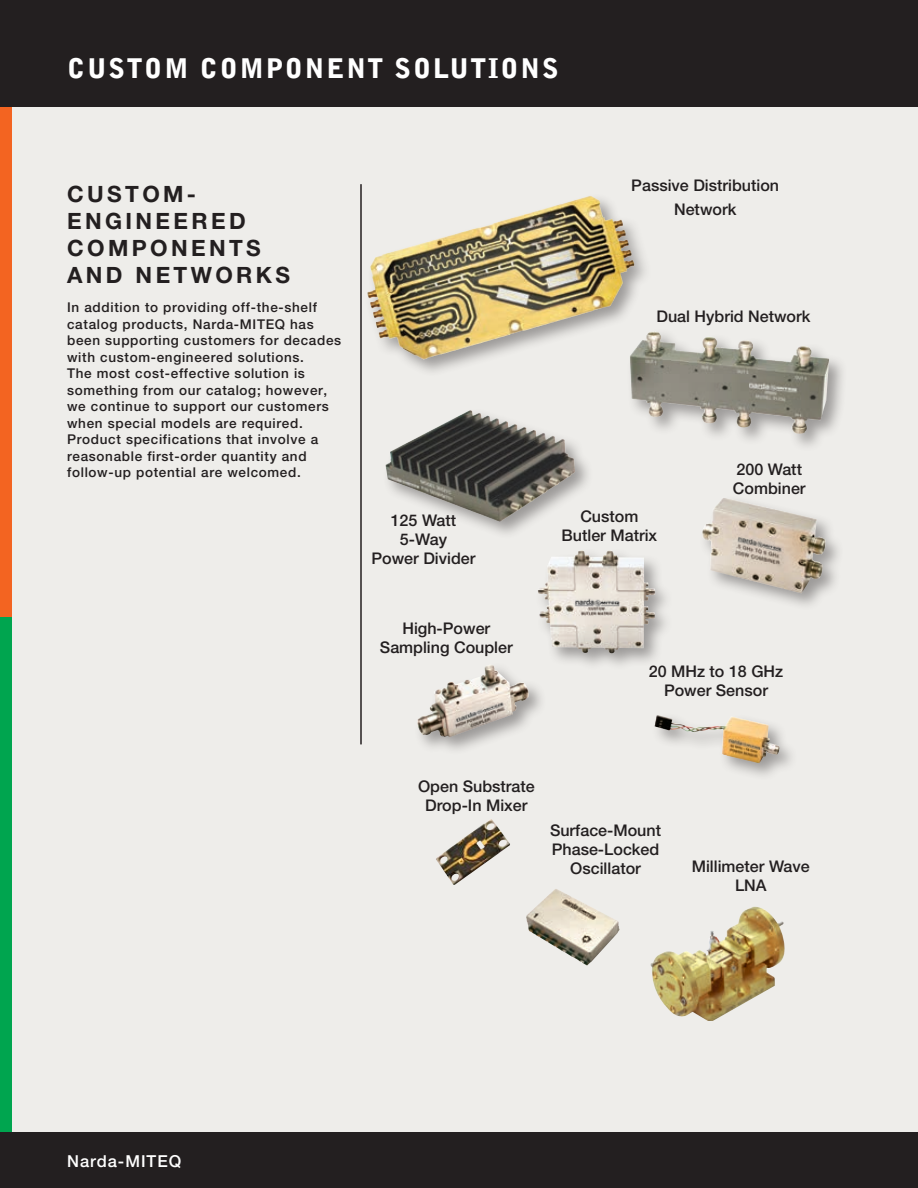
<style>
.page{position:relative;width:918px;height:1188px;background:#fff}
.page>*{position:absolute;margin:0;border:0;box-sizing:border-box;transform-origin:0 0}
.t1{font:900 27px "Bell Gothic BT";letter-spacing:.075em;color:#fff}
.Header_All_Caps_1{font:700 22.5px/27px "Helvetica Neue";letter-spacing:.15em;color:#231f20}
.t2{font:500 16.5px "Helvetica Neue";letter-spacing:.06em;color:#fff}
.t3{font:500 16.05px/19px "Helvetica Neue";color:#231f20;text-align:center}
.t4{font:500 13.5px/16.5px "Helvetica Neue";letter-spacing:.05em;color:#231f20}
</style>
<div class="page">
<div style="left:0;top:101px;width:918px;height:1032px;background:#eeedea"></div>
<div style="left:0;top:104px;width:12px;height:518px;background:#f36421"></div>
<div style="left:0;top:618px;width:12px;height:518px;background:#00a54f"></div>
<div style="left:0;top:0;width:918px;height:107px;background:#231f20"></div>
<div style="left:0;top:1133px;width:918px;height:55px;background:#231f20"></div>
<div style="left:364px;top:192px;width:484px;height:590px;background:#231f20;opacity:.4"></div>
<img style="left:449px;top:196px;width:141px;height:40px">
<hr style="left:360px;top:184px;width:2px;height:560px;background:#231f20">
<img style="left:650px;top:907px;width:135px;height:114px">
<img style="left:526px;top:889px;width:94px;height:77px">
<img style="left:436px;top:819px;width:74px;height:66px">
<p class="t1" style="left:67px;top:51px;width:493px">CUSTOM COMPONENT SOLUTIONS</p>
<p class="Header_All_Caps_1" style="left:67px;top:180px;width:224px">CUSTOM-<br>ENGINEERED<br>COMPONENTS<br>AND NETWORKS</p>
<p class="t4" style="left:67px;top:299px;width:276px">In addition to providing off-the-shelf catalog products, Narda-MITEQ has been supporting customers for decades with custom-engineered solutions.<br>The most cost-effective solution is something from our catalog; however, we continue to support our customers when special models are required.<br>Product specifications that involve a reasonable first-order quantity and follow-up potential are welcomed.</p>
<p class="t3" style="left:631px;top:176px;width:149px">Passive Distribution</p>
<p class="t3" style="left:674px;top:199px;width:64px">Network</p>
<p class="t3" style="left:656px;top:307px;width:156px">Dual Hybrid Network</p>
<p class="t3" style="left:736px;top:460px;width:67px">200 Watt</p>
<p class="t3" style="left:733px;top:479px;width:74px">Combiner</p>
<p class="t2" style="left:67px;top:1151px;width:116px">Narda-MITEQ</p>
<p class="t3" style="left:391px;top:511px;width:67px">125 Watt</p>
<p class="t3" style="left:400px;top:530px;width:49px">5-Way</p>
<p class="t3" style="left:371px;top:549px;width:106px">Power Divider</p>
<p class="t3" style="left:402px;top:619px;width:89px">High-Power</p>
<p class="t3" style="left:380px;top:638px;width:134px">Sampling Coupler</p>
<p class="t3" style="left:580px;top:506px;width:60px">Custom</p>
<p class="t3" style="left:562px;top:525px;width:97px">Butler Matrix</p>
<p class="t3" style="left:649px;top:661px;width:136px">20 MHz to 18 GHz</p>
<p class="t3" style="left:664px;top:680px;width:106px">Power Sensor</p>
<p class="t3" style="left:418px;top:777px;width:118px">Open Substrate<br>Drop-In Mixer</p>
<p class="t3" style="left:550px;top:821px;width:113px">Surface-Mount<br>Phase-Locked<br>Oscillator</p>
<p class="t3" style="left:692px;top:856px;width:120px">Millimeter Wave</p>
<p class="t3" style="left:735px;top:875px;width:33px">LNA</p>
</div>
